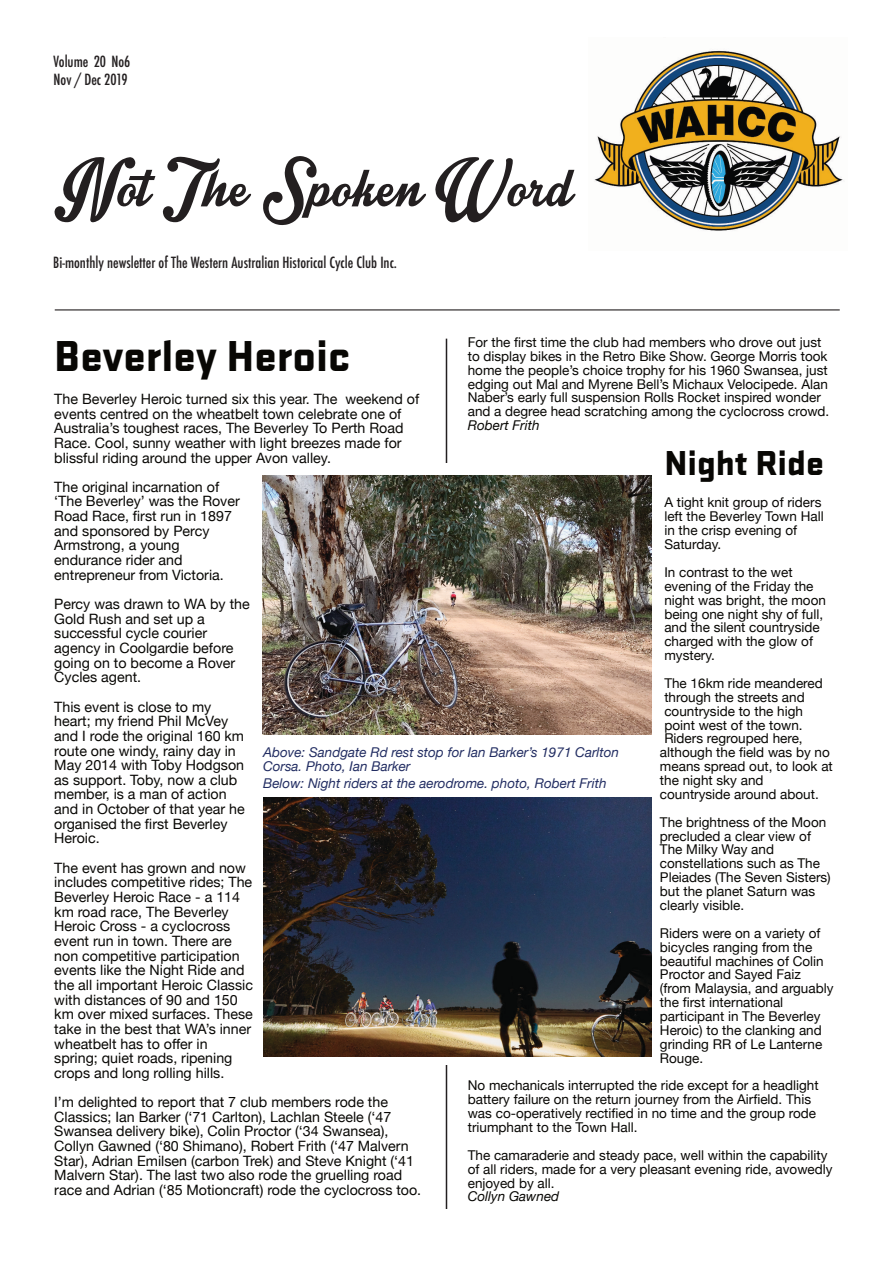
<style>
.page{position:relative;width:893px;height:1263px;background:#fff}
.page>*{position:absolute;margin:0;border:0;box-sizing:border-box;transform-origin:0 0}
.t1{font:85.8px "Intrique Script";color:#231f20;scale:.94 1}
.t2{font:900 45px "Stratum No 1";color:#080704}
.t3{font:900 36px "Stratum No 1";color:#080704}
.t4{font:500 condensed 15px/18px "Futura";color:#231f20}
.t5{font:14.25px/14.7px "Helvetica Neue";color:#080704}
.t6{font:13.5px/14px "Helvetica Neue";color:#080704}
.t7{font:italic 13.5px/14px "Helvetica Neue";color:#222d62}
.t8{font:italic 13.5px "Helvetica Neue";color:#080704}
</style>
<div class="page">
<hr style="left:55px;top:309px;width:785px;height:1px;background:#231f20">
<hr style="left:446px;top:339px;width:1px;height:870px;background:#231f20">
<img style="left:594px;top:50px;width:250px;height:181px">
<div style="left:423px;top:463px;width:45px;height:602px;background:#fff"></div>
<img style="left:263px;top:475px;width:388px;height:259px">
<img style="left:263px;top:798px;width:388px;height:259px">
<p class="t4" style="left:54px;top:53px;width:78px">Volume 20 No6<br>Nov / Dec 2019</p>
<h1 class="t1" style="left:54px;top:142px;width:553px">Not The SpokenWord</h1>
<p class="t4" style="left:53px;top:254px;width:345px">Bi-monthly newsletter of The Western Australian Historical Cycle Club Inc.</p>
<p class="t6" style="left:468px;top:335px;width:363px">For the first time the club had members who drove out just to display bikes in the Retro Bike Show. George Morris took home the people’s choice trophy for his 1960 Swansea, just edging out Mal and Myrene Bell’s Michaux Velocipede. Alan Naber’s early full suspension Rolls Rocket inspired wonder and a degree head scratching among the cyclocross crowd.</p>
<p class="t8" style="left:468px;top:417px;width:73px">Robert Frith</p>
<h3 class="t3" style="left:664px;top:447px;width:161px">Night Ride</h3>
<p class="t6" style="left:664px;top:495px;width:161px">A tight knit group of riders left the Beverley Town Hall in the crisp evening of<br>Saturday.</p>
<p class="t6" style="left:664px;top:565px;width:163px">In contrast to the wet evening of the Friday the night was bright, the moon being one night shy of full, and the silent countryside charged with the glow of mystery.</p>
<p class="t6" style="left:664px;top:676px;width:160px">The 16km ride meandered</p>
<p class="t6" style="left:664px;top:690px;width:142px">through the streets and</p>
<p class="t6" style="left:664px;top:704px;width:140px">countryside to the high</p>
<p class="t6" style="left:664px;top:718px;width:140px">point west of the town.</p>
<p class="t6" style="left:664px;top:731px;width:140px">Riders regrouped here,</p>
<p class="t6" style="left:660px;top:745px;width:171px">although the field was by no</p>
<p class="t6" style="left:660px;top:759px;width:174px">means spread out, to look at</p>
<p class="t6" style="left:660px;top:773px;width:105px">the night sky and</p>
<p class="t6" style="left:660px;top:787px;width:160px">countryside around about.</p>
<p class="t6" style="left:660px;top:815px;width:172px">The brightness of the Moon precluded a clear view of<br>The Milky Way and constellations such as The<br>Pleiades (The Seven Sisters) but the planet Saturn was clearly visible.</p>
<p class="t6" style="left:660px;top:926px;width:175px">Riders were on a variety of bicycles ranging from the beautiful machines of Colin<br>Proctor and Sayed Faiz (from Malaysia, and arguably the first international participant in The Beverley<br>Heroic) to the clanking and grinding RR of Le Lanterne<br>Rouge.</p>
<p class="t6" style="left:468px;top:1078px;width:352px">No mechanicals interrupted the ride except for a headlight battery failure on the return journey from the Airfield. This was co-operatively rectified in no time and the group rode triumphant to the Town Hall.</p>
<p class="t6" style="left:468px;top:1148px;width:366px">The camaraderie and steady pace, well within the capability of all riders, made for a very pleasant evening ride, avowedly enjoyed by all.</p>
<p class="t8" style="left:468px;top:1188px;width:93px">Collyn Gawned</p>
<h2 class="t2" style="left:54px;top:336px;width:298px">Beverley Heroic</h2>
<p class="t5" style="left:54px;top:391px;width:367px">The Beverley Heroic turned six this year. The weekend of events centred on the wheatbelt town celebrate one of Australia’s toughest races, The Beverley To Perth Road Race. Cool, sunny weather with light breezes made for blissful riding around the upper Avon valley.</p>
<p class="t5" style="left:54px;top:479px;width:187px">The original incarnation of ‘The Beverley’ was the Rover<br>Road Race, first run in 1897 and sponsored by Percy<br>Armstrong, a young endurance rider and entrepreneur from Victoria.</p>
<p class="t5" style="left:54px;top:596px;width:197px">Percy was drawn to WA by the<br>Gold Rush and set up a successful cycle courier agency in Coolgardie before going on to become a Rover<br>Cycles agent.</p>
<p class="t5" style="left:54px;top:699px;width:192px">This event is close to my heart; my friend Phil McVey and I rode the original 160 km route one windy, rainy day in<br>May 2014 with Toby Hodgson as support. Toby, now a club member, is a man of action and in October of that year he organised the first Beverley<br>Heroic.</p>
<p class="t5" style="left:54px;top:860px;width:200px">The event has grown and now includes competitive rides; The<br>Beverley Heroic Race - a 114 km road race, The Beverley<br>Heroic Cross - a cyclocross event run in town. There are non competitive participation events like the Night Ride and the all important Heroic Classic with distances of 90 and 150 km over mixed surfaces. These take in the best that WA’s inner wheatbelt has to offer in spring; quiet roads, ripening crops and long rolling hills.</p>
<p class="t5" style="left:54px;top:1094px;width:368px">I’m delighted to report that 7 club members rode the Classics; Ian Barker (‘71 Carlton), Lachlan Steele (‘47<br>Swansea delivery bike), Colin Proctor (‘34 Swansea), Collyn Gawned (‘80 Shimano), Robert Frith (‘47 Malvern Star), Adrian Emilsen (carbon Trek) and Steve Knight (‘41<br>Malvern Star). The last two also rode the gruelling road race and Adrian (‘85 Motioncraft) rode the cyclocross too.</p>
<p class="t7" style="left:263px;top:745px;width:357px">Above: Sandgate Rd rest stop for Ian Barker’s 1971 Carlton<br>Corsa. Photo, Ian Barker</p>
<p class="t7" style="left:263px;top:776px;width:345px">Below: Night riders at the aerodrome. photo, Robert Frith</p>
</div>
